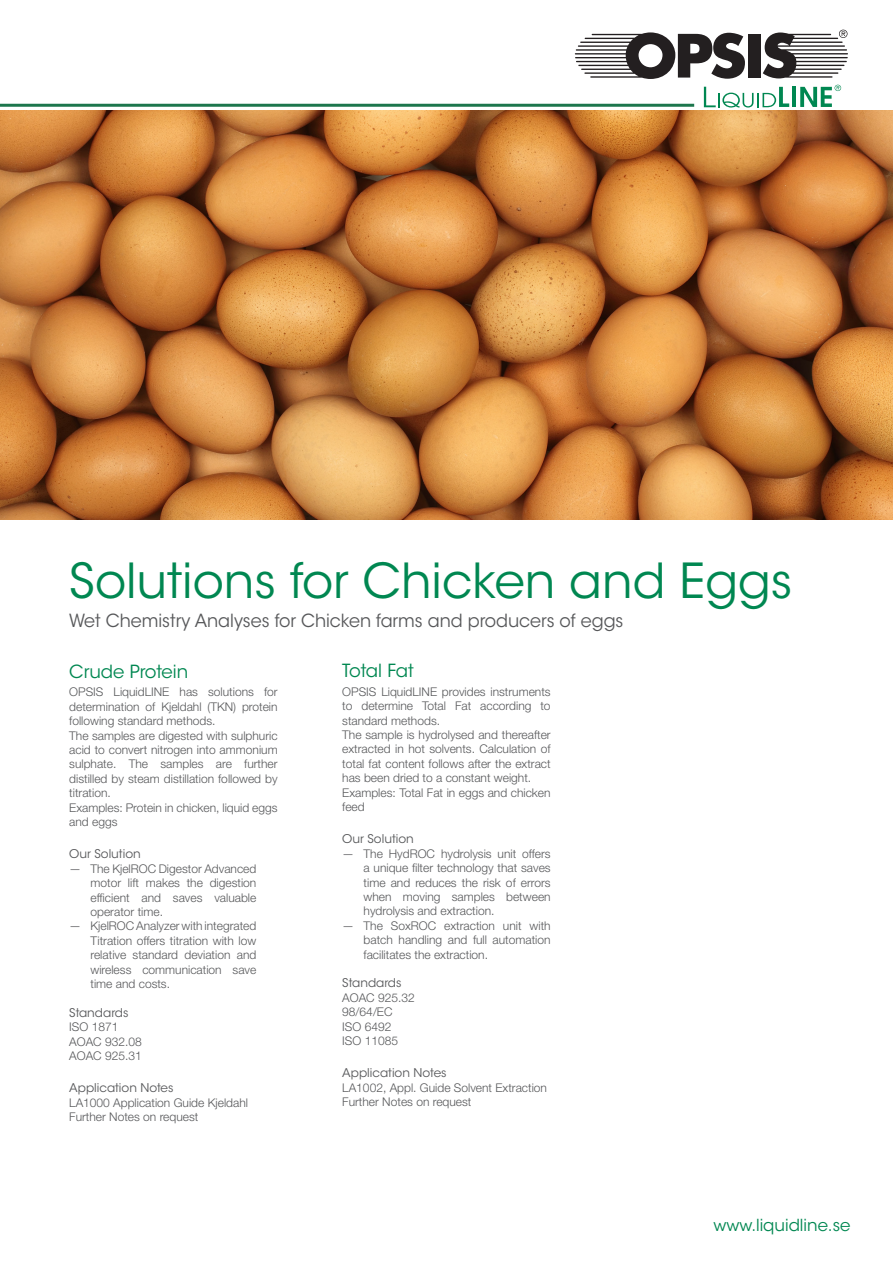
<style>
.page{position:relative;width:893px;height:1263px;background:#fff}
.page>*{position:absolute;margin:0;border:0;box-sizing:border-box;transform-origin:0 0}
.t1{font:48px "ITC Avant Garde Std";color:#008751}
.t2{font:18px "ITC Avant Garde Std";color:#57585a}
.t3{font:18px "ITC Avant Garde Std";color:#008751}
.t4{font:16.5px "ITC Avant Garde Std";color:#008751}
.t5{font:300 12px/14.4px "Helvetica Neue LT Pro";color:#57585a}
.t6{font:12px "ITC Avant Garde Std";color:#57585a}
</style>
<div class="page">
<img style="left:0;top:111px;width:893px;height:409px">
<hr style="left:0;top:104px;width:694px;height:3px;background:#1c764c">
<svg style="left:704px;top:87px;width:85px;height:21px"></svg>
<hr style="left:792px;top:87px;width:4px;height:20px;background:#008751">
<svg style="left:575px;top:32px;width:170px;height:47px"></svg>
<div style="left:748px;top:34px;width:13px;height:44px;background:#231f20"></div>
<svg style="left:763px;top:30px;width:85px;height:48px"></svg>
<svg style="left:800px;top:85px;width:41px;height:22px"></svg>
<h1 class="t1" style="left:69px;top:551px;width:725px">Solutions for Chicken and Eggs</h1>
<h2 class="t2" style="left:69px;top:609px;width:556px">Wet Chemistry Analyses for Chicken farms and producers of eggs</h2>
<h2 class="t3" style="left:69px;top:660px;width:120px">Crude Protein</h2>
<p class="t5" style="left:69px;top:685px;width:210px">OPSIS LiquidLINE has solutions for determination of Kjeldahl (TKN) protein following standard methods.<br>The samples are digested with sulphuric acid to convert nitrogen into ammonium sulphate. The samples are further distilled by steam distillation followed by titration.<br>Examples: Protein in chicken, liquid eggs and eggs</p>
<p class="t6" style="left:69px;top:847px;width:73px">Our Solution</p>
<p class="t5" style="left:91px;top:861px;width:167px;text-align:justify;text-indent:-21px">— The KjelROC Digestor Advanced motor lift makes the digestion efficient and saves valuable operator time.</p>
<p class="t5" style="left:91px;top:919px;width:167px;text-align:justify;text-indent:-21px">— KjelROC Analyzer with integrated Titration offers titration with low relative standard deviation and wireless communication save time and costs.</p>
<p class="t6" style="left:69px;top:1005px;width:61px">Standards</p>
<p class="t5" style="left:69px;top:1019px;width:74px">ISO 1871<br>AOAC 932.08<br>AOAC 925.31</p>
<p class="t6" style="left:69px;top:1081px;width:106px">Application Notes</p>
<p class="t5" style="left:69px;top:1095px;width:180px">LA1000 Application Guide Kjeldahl<br>Further Notes on request</p>
<h2 class="t3" style="left:342px;top:660px;width:73px">Total Fat</h2>
<p class="t5" style="left:342px;top:684px;width:210px">OPSIS LiquidLINE provides instruments to determine Total Fat according to standard methods.<br>The sample is hydrolysed and thereafter extracted in hot solvents. Calculation of total fat content follows after the extract has been dried to a constant weight.<br>Examples: Total Fat in eggs and chicken feed</p>
<p class="t6" style="left:342px;top:832px;width:73px">Our Solution</p>
<p class="t5" style="left:364px;top:846px;width:189px;text-align:justify;text-indent:-21px">— The HydROC hydrolysis unit offers a unique filter technology that saves time and reduces the risk of errors when moving samples between hydrolysis and extraction.</p>
<p class="t5" style="left:364px;top:918px;width:189px;text-align:justify;text-indent:-21px">— The SoxROC extraction unit with batch handling and full automation facilitates the extraction.</p>
<p class="t6" style="left:342px;top:976px;width:61px">Standards</p>
<p class="t5" style="left:342px;top:990px;width:74px">AOAC 925.32<br>98/64/EC<br>ISO 6492<br>ISO 11085</p>
<p class="t6" style="left:342px;top:1066px;width:106px">Application Notes</p>
<p class="t5" style="left:342px;top:1080px;width:206px">LA1002, Appl. Guide Solvent Extraction<br>Further Notes on request</p>
<h3 class="t4" style="left:714px;top:1214px;width:138px">www.liquidline.se</h3>
</div>
